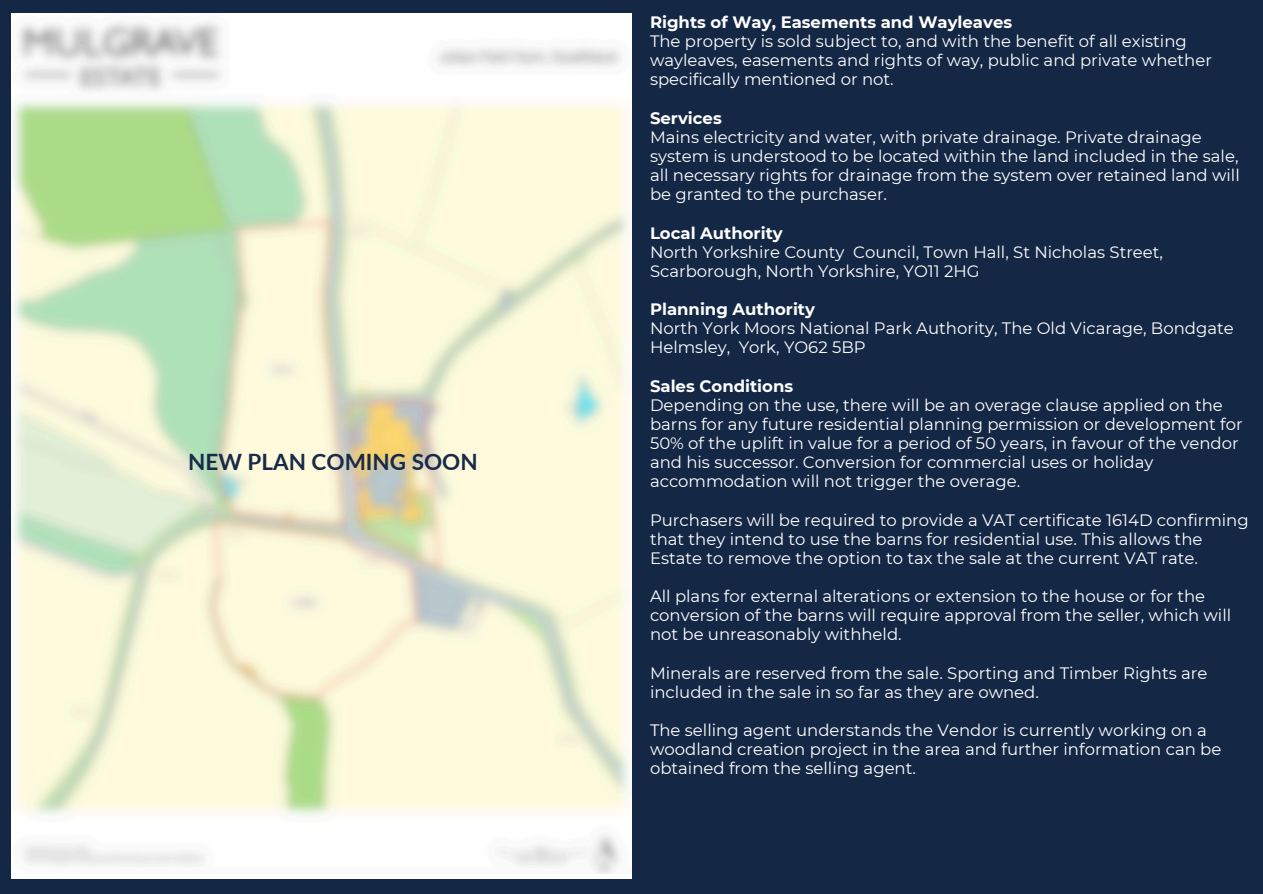
<style>
.page{position:relative;width:1263px;height:894px;background:#fff}
.page>*{position:absolute;margin:0;border:0;box-sizing:border-box;transform-origin:0 0}
.t1{font:700 22.5px "Lato";color:#182a47}
.t2{font:16.5px/19.2px "Montserrat";color:#fff}
.t3{font:700 16.5px "Montserrat";color:#fff}
</style>
<div class="page">
<div style="left:0;top:0;width:1263px;height:893px;background:#142846"></div>
<img style="left:11px;top:13px;width:620px;height:860px">
<p class="t1" style="left:188px;top:447px;width:291px">NEW PLAN COMING SOON</p>
<h1 class="t3" style="left:650px;top:12px;width:364px">Rights of Way, Easements and Wayleaves</h1>
<p class="t2" style="left:650px;top:32px;width:563px">The property is sold subject to, and with the benefit of all existing wayleaves, easements and rights of way, public and private whether specifically mentioned or not.</p>
<p class="t3" style="left:650px;top:108px;width:73px">Services</p>
<p class="t2" style="left:650px;top:127px;width:591px">Mains electricity and water, with private drainage. Private drainage system is understood to be located within the land included in the sale, all necessary rights for drainage from the system over retained land will be granted to the purchaser.</p>
<p class="t3" style="left:650px;top:222px;width:134px">Local Authority</p>
<p class="t2" style="left:650px;top:242px;width:515px">North Yorkshire County Council, Town Hall, St Nicholas Street,<br>Scarborough, North Yorkshire, YO11 2HG</p>
<p class="t3" style="left:650px;top:299px;width:166px">Planning Authority</p>
<p class="t2" style="left:650px;top:318px;width:585px">North York Moors National Park Authority, The Old Vicarage, Bondgate<br>Helmsley, York, YO62 5BP</p>
<p class="t3" style="left:650px;top:375px;width:145px">Sales Conditions</p>
<p class="t2" style="left:650px;top:395px;width:594px">Depending on the use, there will be an overage clause applied on the barns for any future residential planning permission or development for 50% of the uplift in value for a period of 50 years, in favour of the vendor and his successor. Conversion for commercial uses or holiday accommodation will not trigger the overage.</p>
<p class="t2" style="left:650px;top:510px;width:600px">Purchasers will be required to provide a VAT certificate 1614D confirming that they intend to use the barns for residential use. This allows the<br>Estate to remove the option to tax the sale at the current VAT rate.</p>
<p class="t2" style="left:650px;top:586px;width:583px">All plans for external alterations or extension to the house or for the conversion of the barns will require approval from the seller, which will not be unreasonably withheld.</p>
<p class="t2" style="left:650px;top:663px;width:559px">Minerals are reserved from the sale. Sporting and Timber Rights are included in the sale in so far as they are owned.</p>
<p class="t2" style="left:650px;top:720px;width:573px">The selling agent understands the Vendor is currently working on a woodland creation project in the area and further information can be obtained from the selling agent.</p>
</div>
